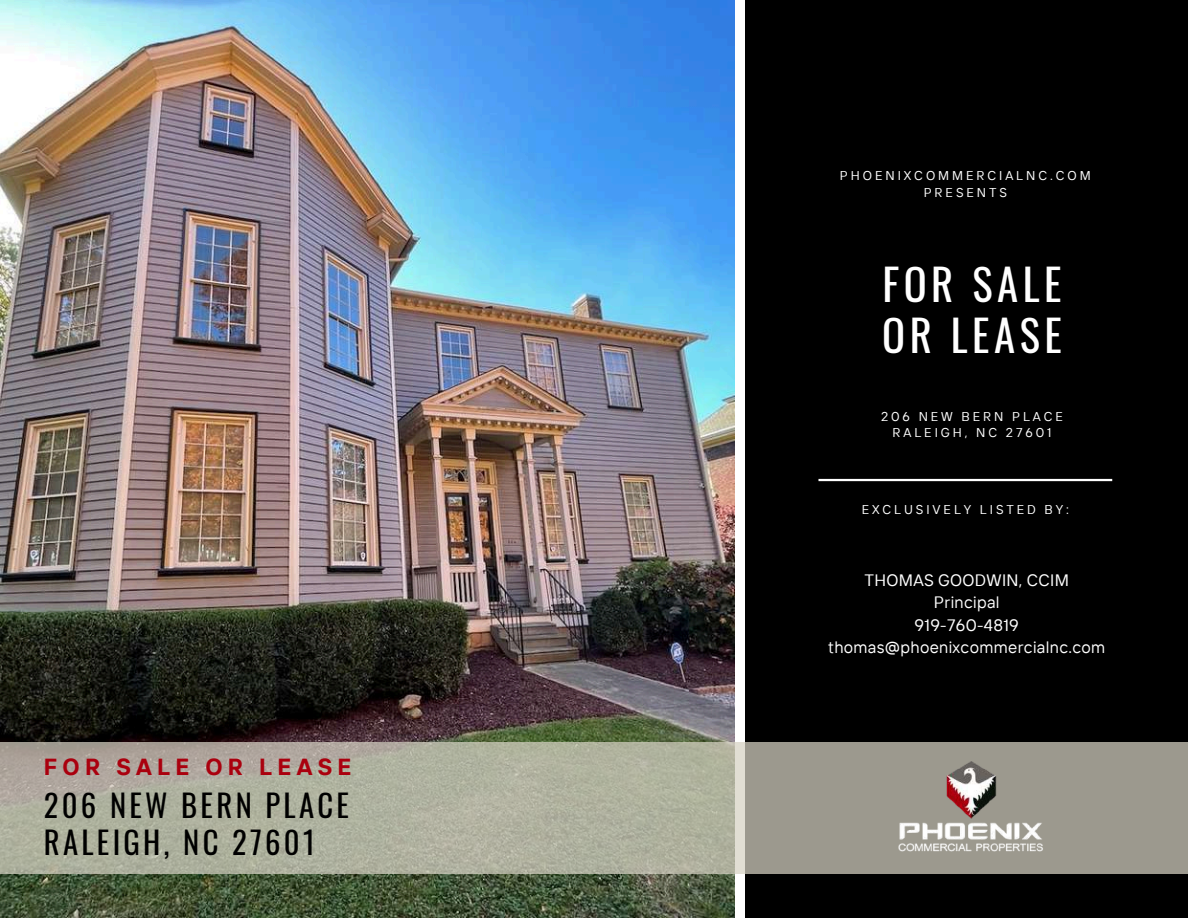
<style>
.page{position:relative;width:1188px;height:918px;background:#fff}
.page>*{position:absolute;margin:0;border:0;box-sizing:border-box;transform-origin:0 0}
.t1{font:42.75px/50.7px "Oswald";letter-spacing:.105em;color:#fff}
.t2{font:30.75px/37.2px "Oswald";letter-spacing:.105em;color:#000}
.t3{font:700 23.25px "TT Interphases";letter-spacing:.23em;color:#aa000e}
.t4{font:16.5px/22.5px "TT Interphases";letter-spacing:.02em;color:#fff;text-align:center}
.t5{font:12.75px/17px "TT Interphases";letter-spacing:.23em;color:#fff;text-align:center}
</style>
<div class="page">
<img style="left:0;top:0;width:735px;height:918px">
<div style="left:746px;top:0;width:442px;height:918px;background:#000"></div>
<svg style="left:0;top:742px;width:1188px;height:132px;background:#a9a899"></svg>
<img style="left:899px;top:761px;width:146px;height:93px">
<hr style="left:818px;top:479px;width:294px;height:2px;background:#fff">
<h3 class="t3" style="left:44px;top:752px;width:309px">FOR SALE OR LEASE</h3>
<h2 class="t2" style="left:44px;top:785px;width:307px">206 NEW BERN PLACE<br>RALEIGH, NC 27601</h2>
<p class="t5" style="left:840px;top:167px;width:252px">PHOENIXCOMMERCIALNC.COM<br>PRESENTS</p>
<h1 class="t1" style="left:882px;top:257px;width:181px">FOR SALE<br>OR LEASE</h1>
<p class="t5" style="left:881px;top:407px;width:183px">206 NEW BERN PLACE<br>RALEIGH, NC 27601</p>
<p class="t5" style="left:862px;top:501px;width:209px">EXCLUSIVELY LISTED BY:</p>
<p class="t4" style="left:828px;top:568px;width:279px">THOMAS GOODWIN, CCIM<br>Principal<br>919-760-4819 thomas@phoenixcommercialnc.com</p>
</div>
